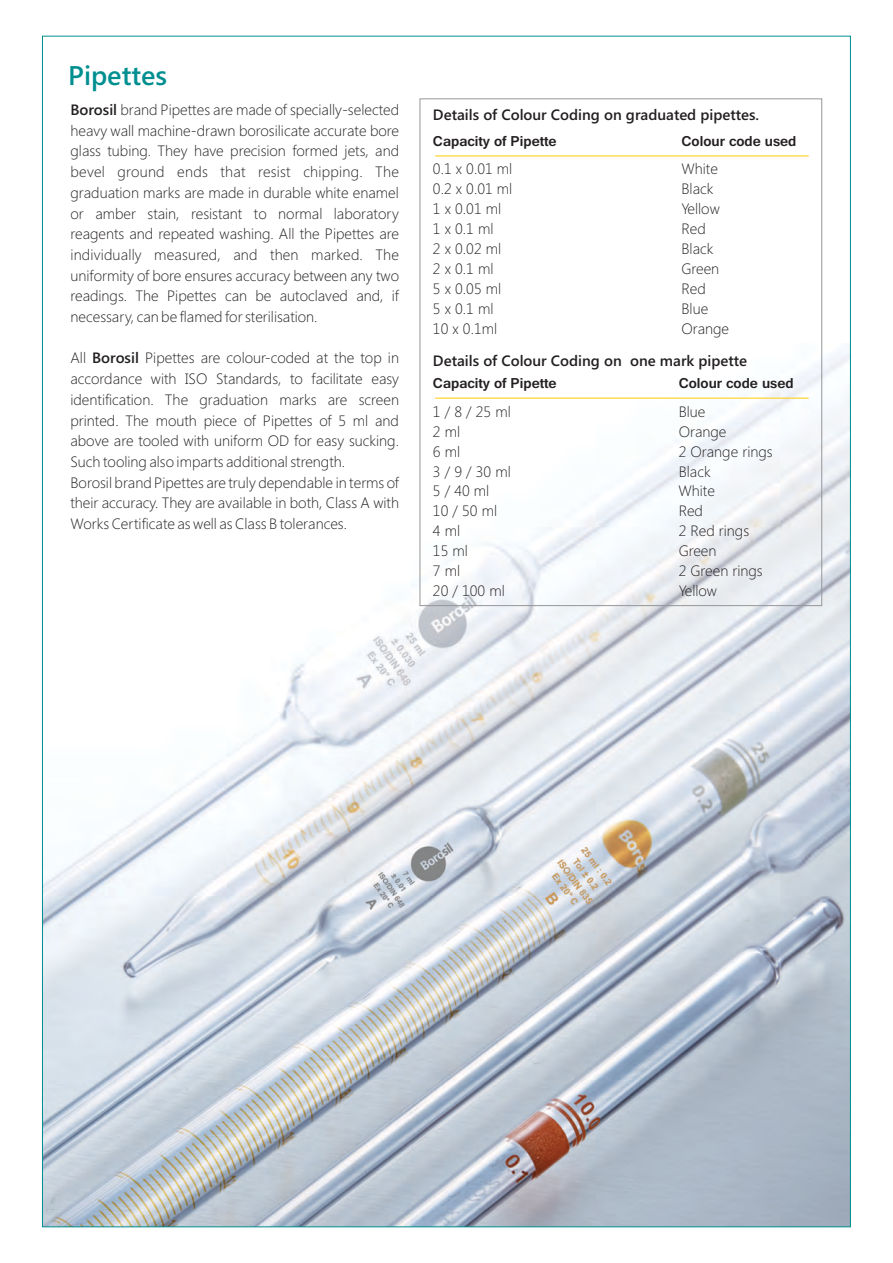
<style>
.page{position:relative;width:893px;height:1263px;background:#fff}
.page>*{position:absolute;margin:0;border:0;box-sizing:border-box;transform-origin:0 0}
.t1{font:600 27px "Segoe UI";color:#008f91}
.t2{font:300 15px/20.7px "Segoe UI";color:#231f20;text-align:justify}
.t3{font:600 15px "Segoe UI";color:#231f20}
.t4{font:700 15px "Gautami";color:#231f20}
.s1{font-weight:600}
</style>
<div class="page">
<img style="left:44px;top:343px;width:805px;height:882px">
<hr style="left:435px;top:156px;width:374px;height:1px;background:#ffcb04">
<hr style="left:435px;top:398px;width:374px;height:1px;background:#ffcb04">
<h1 class="t1" style="left:68px;top:65px;width:100px">Pipettes</h1>
<p class="t2" style="left:71px;top:101px;width:330px"><span class="s1">Borosil</span> brand Pipettes are made of specially-selected heavy wall machine-drawn borosilicate accurate bore glass tubing. They have precision formed jets, and bevel ground ends that resist chipping. The graduation marks are made in durable white enamel or amber stain, resistant to normal laboratory reagents and repeated washing. All the Pipettes are individually measured, and then marked. The uniformity of bore ensures accuracy between any two readings. The Pipettes can be autoclaved and, if necessary, can be flamed for sterilisation.</p>
<p class="t2" style="left:70px;top:349px;width:330px;text-align:left">All <span class="s1">Borosil</span> Pipettes are colour-coded at the top in accordance with ISO Standards, to facilitate easy identification. The graduation marks are screen printed. The mouth piece of Pipettes of 5 ml and above are tooled with uniform OD for easy sucking.<br>Such tooling also imparts additional strength.<br>Borosil brand Pipettes are truly dependable in terms of their accuracy. They are available in both, Class A with Works Certificate as well as Class B tolerances.</p>
<p class="t3" style="left:433px;top:109px;width:328px">Details of Colour Coding on graduated pipettes.</p>
<p class="t4" style="left:433px;top:132px;width:125px">Capacity of Pipette</p>
<p class="t4" style="left:681px;top:132px;width:117px">Colour code used</p>
<p class="t2" style="left:433px;top:160px;width:81px">0.1 x 0.01 ml</p>
<p class="t2" style="left:681px;top:160px;width:38px">White</p>
<p class="t2" style="left:433px;top:180px;width:81px">0.2 x 0.01 ml</p>
<p class="t2" style="left:681px;top:180px;width:33px">Black</p>
<p class="t2" style="left:433px;top:200px;width:70px">1 x 0.01 ml</p>
<p class="t2" style="left:681px;top:200px;width:40px">Yellow</p>
<p class="t2" style="left:433px;top:220px;width:62px">1 x 0.1 ml</p>
<p class="t2" style="left:681px;top:220px;width:26px">Red</p>
<p class="t2" style="left:433px;top:240px;width:70px">2 x 0.02 ml</p>
<p class="t2" style="left:681px;top:240px;width:33px">Black</p>
<p class="t2" style="left:433px;top:260px;width:62px">2 x 0.1 ml</p>
<p class="t2" style="left:681px;top:260px;width:39px">Green</p>
<p class="t2" style="left:433px;top:280px;width:70px">5 x 0.05 ml</p>
<p class="t2" style="left:681px;top:280px;width:26px">Red</p>
<p class="t2" style="left:433px;top:300px;width:62px">5 x 0.1 ml</p>
<p class="t2" style="left:681px;top:300px;width:28px">Blue</p>
<p class="t2" style="left:433px;top:320px;width:66px">10 x 0.1ml</p>
<p class="t2" style="left:681px;top:320px;width:49px">Orange</p>
<p class="t3" style="left:433px;top:355px;width:316px">Details of Colour Coding on one mark pipette</p>
<p class="t4" style="left:433px;top:374px;width:125px">Capacity of Pipette</p>
<p class="t4" style="left:679px;top:374px;width:117px">Colour code used</p>
<p class="t2" style="left:433px;top:402px;width:79px">1 / 8 / 25 ml</p>
<p class="t2" style="left:679px;top:402px;width:28px">Blue</p>
<p class="t2" style="left:433px;top:422px;width:29px">2 ml</p>
<p class="t2" style="left:679px;top:422px;width:49px">Orange</p>
<p class="t2" style="left:433px;top:442px;width:29px">6 ml</p>
<p class="t2" style="left:679px;top:442px;width:95px">2 Orange rings</p>
<p class="t2" style="left:433px;top:462px;width:79px">3 / 9 / 30 ml</p>
<p class="t2" style="left:679px;top:462px;width:33px">Black</p>
<p class="t2" style="left:433px;top:482px;width:58px">5 / 40 ml</p>
<p class="t2" style="left:678px;top:482px;width:38px">White</p>
<p class="t2" style="left:433px;top:502px;width:66px">10 / 50 ml</p>
<p class="t2" style="left:679px;top:502px;width:26px">Red</p>
<p class="t2" style="left:433px;top:522px;width:29px">4 ml</p>
<p class="t2" style="left:679px;top:522px;width:72px">2 Red rings</p>
<p class="t2" style="left:433px;top:542px;width:36px">15 ml</p>
<p class="t2" style="left:679px;top:542px;width:39px">Green</p>
<p class="t2" style="left:433px;top:562px;width:29px">7 ml</p>
<p class="t2" style="left:679px;top:562px;width:86px">2 Green rings</p>
<p class="t2" style="left:433px;top:582px;width:73px">20 / 100 ml</p>
<p class="t2" style="left:679px;top:582px;width:40px">Yellow</p>
</div>
